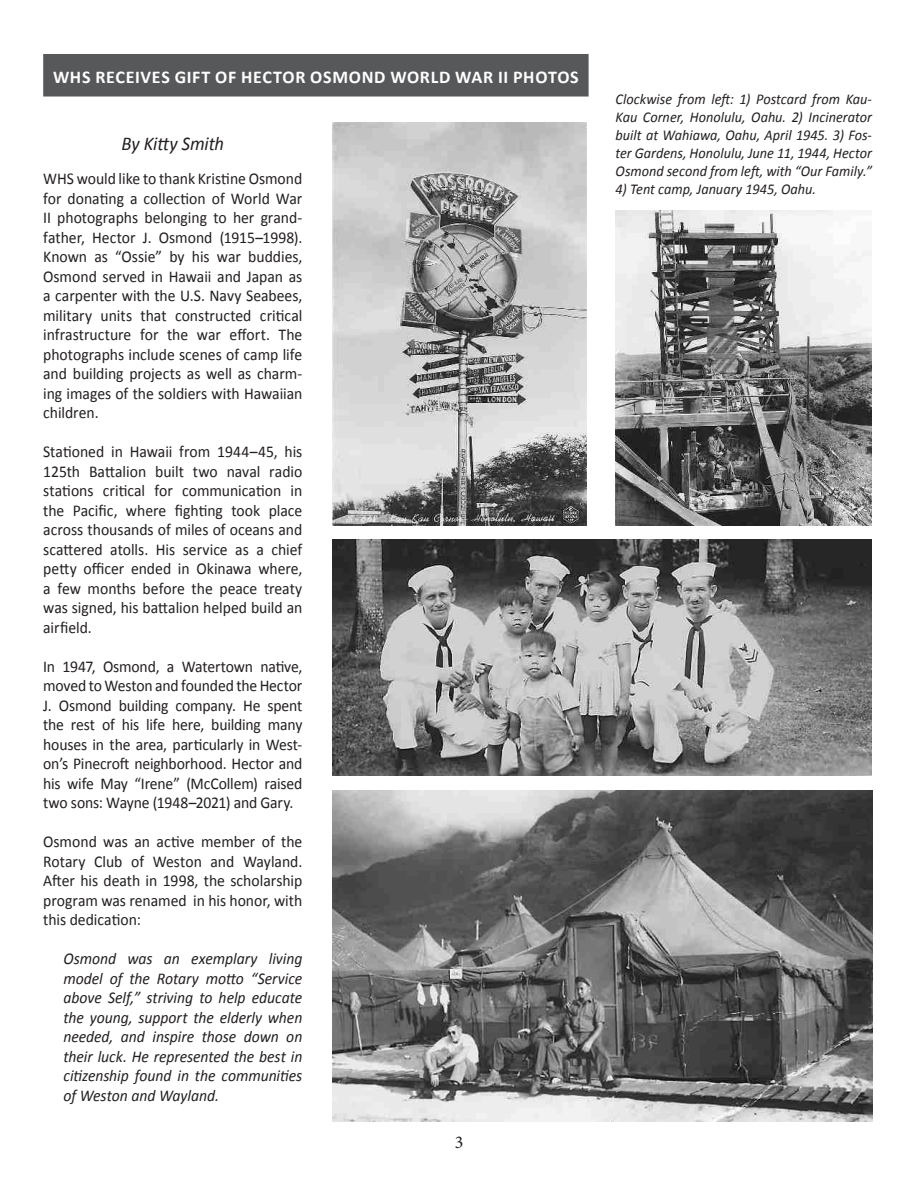
<style>
.page{position:relative;width:918px;height:1188px;background:#fff}
.page>*{position:absolute;margin:0;border:0;box-sizing:border-box;transform-origin:0 0}
.text{font:italic 19.5px "Calibri";letter-spacing:-.01em;color:#231f20;scale:.95 1}
.head1reverse{font:700 18px "Calibri";letter-spacing:.04em;color:#fff}
.t1{font:18px "Minion Pro";color:#231f20}
.text-2{font:16.5px/19.5px "Calibri";letter-spacing:-.005em;color:#231f20;text-align:justify;scale:.95 1}
.text-3{font:italic 16.5px/19.5px "Calibri";letter-spacing:-.005em;color:#231f20;text-align:justify;scale:.95 1}
.t2{font:italic 15px/18px "Calibri";color:#231f20;text-align:justify;scale:.95 1}
</style>
<div class="page">
<div style="left:43px;top:54px;width:546px;height:43px;background:#57585a"></div>
<img style="left:333px;top:123px;width:253px;height:403px">
<img style="left:333px;top:791px;width:539px;height:330px">
<img style="left:332px;top:540px;width:540px;height:236px">
<img style="left:616px;top:211px;width:256px;height:315px">
<p class="head1reverse" style="left:53px;top:66px;width:527px">WHS RECEIVES GIFT OF HECTOR OSMOND WORLD WAR II PHOTOS</p>
<p class="text" style="left:121px;top:130px;width:110px">By Kitty Smith</p>
<p class="text-2" style="left:43px;top:169px;width:274px">WHS would like to thank Kristine Osmond for donating a collection of World War II photographs belonging to her grand&shy;father, Hector J. Osmond (1915–1998).<br>Known as “Ossie” by his war buddies, Osmond served in Hawaii and Japan as a carpenter with the U.S. Navy Seabees, military units that constructed critical infrastructure for the war effort. The photographs include scenes of camp life and building projects as well as charm&shy;ing images of the soldiers with Hawaiian children.</p>
<p class="text-2" style="left:43px;top:442px;width:274px">Stationed in Hawaii from 1944–45, his 125th Battalion built two naval radio stations critical for communication in the Pacific, where fighting took place across thousands of miles of oceans and scattered atolls. His service as a chief petty officer ended in Okinawa where, a few months before the peace treaty was signed, his battalion helped build an airfield.</p>
<p class="text-2" style="left:43px;top:657px;width:274px">In 1947, Osmond, a Watertown native, moved to Weston and founded the Hector J. Osmond building company. He spent the rest of his life here, building many houses in the area, particularly in West&shy;on’s Pinecroft neighborhood. Hector and his wife May “Irene” (McCollem) raised two sons: Wayne (1948–2021) and Gary.</p>
<p class="text-2" style="left:43px;top:832px;width:274px">Osmond was an active member of the Rotary Club of Weston and Wayland.<br>After his death in 1998, the scholarship program was renamed in his honor, with this dedication:</p>
<p class="text-3" style="left:63px;top:949px;width:253px">Osmond was an exemplary living model of the Rotary motto “Service above Self,” striving to help educate the young, support the elderly when needed, and inspire those down on their luck. He represented the best in citizenship found in the communities of Weston and Wayland.</p>
<p class="t1" style="left:455px;top:1130px;width:10px">3</p>
<p class="t2" style="left:616px;top:89px;width:271px">Clockwise from left: 1) Postcard from Kau-Kau Corner, Honolulu, Oahu. 2) Incinerator built at Wahiawa, Oahu, April 1945. 3) Fos&shy;ter Gardens, Honolulu, June 11, 1944, Hector Osmond second from left, with “Our Family.”</p>
<p class="t2" style="left:616px;top:179px;width:213px">4) Tent camp, January 1945, Oahu.</p>
</div>
